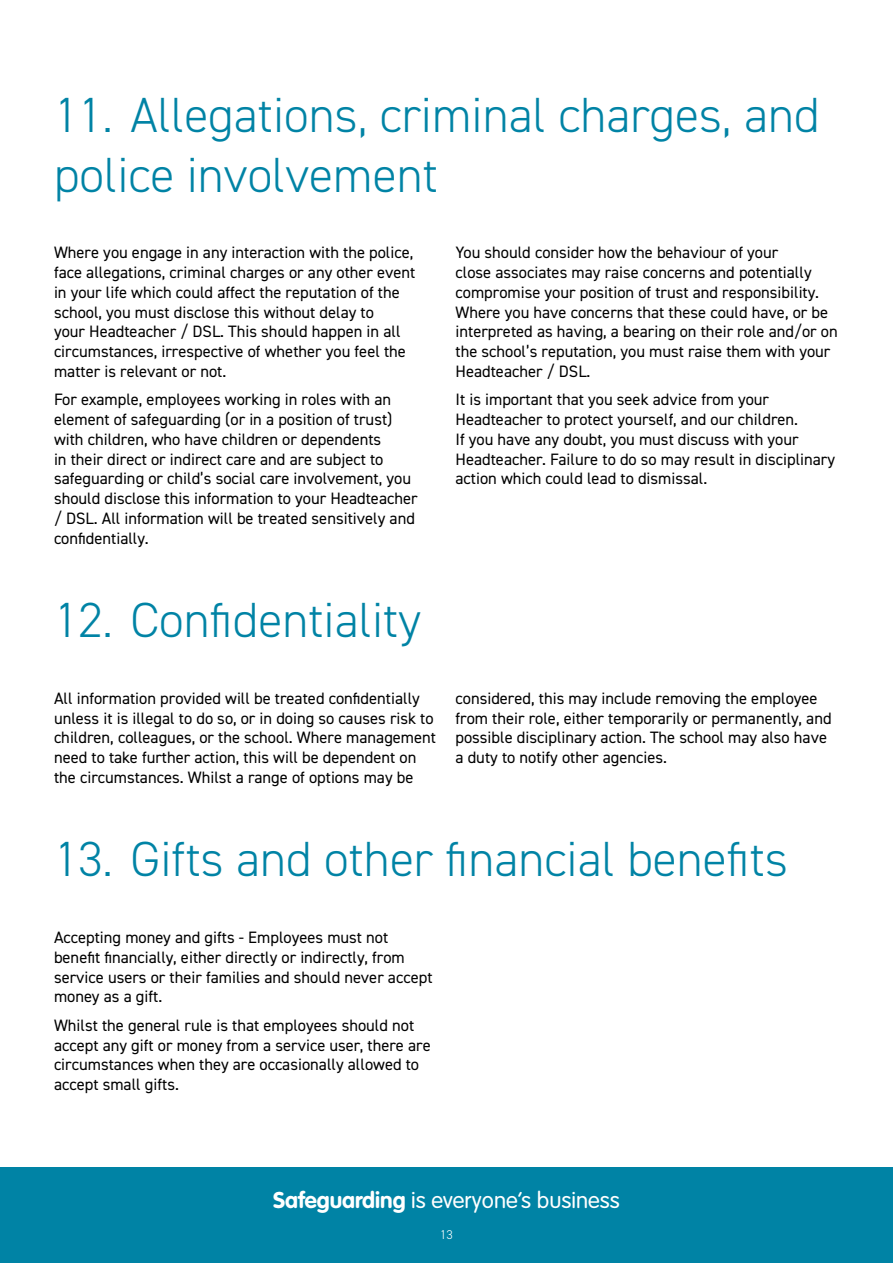
<style>
.page{position:relative;width:893px;height:1263px;background:#fff}
.page>*{position:absolute;margin:0;border:0;box-sizing:border-box;transform-origin:0 0}
.t1{font:300 49.5px/59.4px "DIN2014";color:#0083a5}
.t2{font:300 22.5px "VAG Rounded Std";color:#fff}
.t3{font:16.5px/19.8px "DIN2014";color:#000}
.t4{font:300 12.75px "DIN2014";color:#fff}
.s1{font-weight:700}
</style>
<div class="page">
<div style="left:0;top:1167px;width:893px;height:96px;background:#0083a5"></div>
<h1 class="t1" style="left:54px;top:86px;width:767px">11. Allegations, criminal charges, and police involvement</h1>
<p class="t3" style="left:54px;top:242px;width:363px">Where you engage in any interaction with the police, face allegations, criminal charges or any other event in your life which could affect the reputation of the school, you must disclose this without delay to<br>your Headteacher / DSL. This should happen in all circumstances, irrespective of whether you feel the matter is relevant or not.</p>
<p class="t3" style="left:54px;top:389px;width:365px">For example, employees working in roles with an element of safeguarding (or in a position of trust) with children, who have children or dependents<br>in their direct or indirect care and are subject to safeguarding or child’s social care involvement, you should disclose this information to your Headteacher / DSL. All information will be treated sensitively and confidentially.</p>
<h1 class="t1" style="left:54px;top:591px;width:369px">12. Confidentiality</h1>
<p class="t3" style="left:455px;top:242px;width:384px">You should consider how the behaviour of your<br>close associates may raise concerns and potentially compromise your position of trust and responsibility.<br>Where you have concerns that these could have, or be interpreted as having, a bearing on their role and/or on the school’s reputation, you must raise them with your Headteacher / DSL.</p>
<p class="t3" style="left:455px;top:389px;width:381px">It is important that you seek advice from your Headteacher to protect yourself, and our children.<br>If you have any doubt, you must discuss with your Headteacher. Failure to do so may result in disciplinary action which could lead to dismissal.</p>
<p class="t3" style="left:54px;top:688px;width:384px">All information provided will be treated confidentially unless it is illegal to do so, or in doing so causes risk to children, colleagues, or the school. Where management need to take further action, this will be dependent on the circumstances. Whilst a range of options may be</p>
<p class="t3" style="left:455px;top:688px;width:378px">considered, this may include removing the employee from their role, either temporarily or permanently, and possible disciplinary action. The school may also have a duty to notify other agencies.</p>
<h1 class="t1" style="left:54px;top:830px;width:735px">13. Gifts and other financial benefits</h1>
<p class="t3" style="left:54px;top:927px;width:380px">Accepting money and gifts - Employees must not benefit financially, either directly or indirectly, from service users or their families and should never accept money as a gift.</p>
<p class="t3" style="left:54px;top:1015px;width:378px">Whilst the general rule is that employees should not accept any gift or money from a service user, there are circumstances when they are occasionally allowed to accept small gifts.</p>
<h2 class="t2" style="left:273px;top:1187px;width:348px"><span class="s1">Safeguarding</span> is everyone’s business</h2>
<p class="t4" style="left:440px;top:1227px;width:14px">13</p>
</div>
